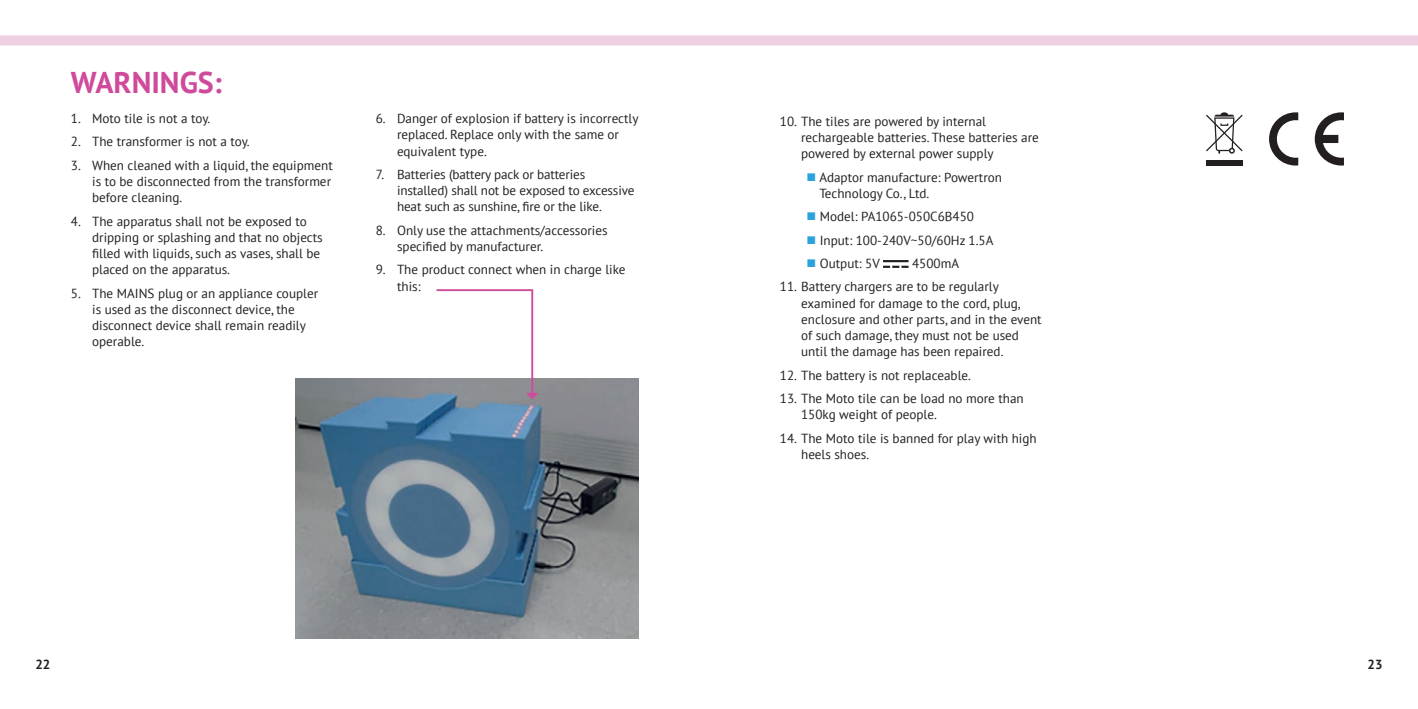
<style>
.page{position:relative;width:1418px;height:709px;background:#fff}
.page>*{position:absolute;margin:0;border:0;box-sizing:border-box;transform-origin:0 0}
.t1{font:700 30px "PT Sans";color:#cf4a9b}
.Brød_-_engelsk{font:13.12px/16.2px "PT Sans";color:#231f20}
.t2{font:700 13.12px "PT Sans";color:#231f20}
.s1{color:#2aa2db}
</style>
<div class="page">
<img style="left:295px;top:378px;width:343px;height:260px">
<div style="left:0;top:35px;width:1417px;height:10px;background:#efd0e3"></div>
<svg style="left:434px;top:289px;width:104px;height:110px"></svg>
<svg style="left:1206px;top:112px;width:36px;height:42px"></svg>
<svg style="left:1269px;top:112px;width:29px;height:53px"></svg>
<svg style="left:1314px;top:112px;width:29px;height:53px"></svg>
<div style="left:1205px;top:160px;width:37px;height:5px;background:#231f20"></div>
<hr style="left:883px;top:260px;width:25px;height:2px;background:#231f20">
<svg style="left:883px;top:266px;width:25px;height:2px"></svg>
<h2 class="t1" style="left:71px;top:62px;width:152px">WARNINGS:</h2>
<p class="Brød_-_engelsk" style="left:71px;top:110px;width:141px">1. Moto tile is not a toy.</p>
<p class="Brød_-_engelsk" style="left:71px;top:133px;width:180px">2. The transformer is not a toy.</p>
<p class="Brød_-_engelsk" style="left:92px;top:157px;width:242px;text-indent:-21px">3. When cleaned with a liquid, the equipment is to be disconnected from the transformer before cleaning.</p>
<p class="Brød_-_engelsk" style="left:92px;top:212px;width:232px;text-indent:-21px">4. The apparatus shall not be exposed to dripping or splashing and that no objects filled with liquids, such as vases, shall be placed on the apparatus.</p>
<p class="Brød_-_engelsk" style="left:92px;top:285px;width:227px;text-indent:-21px">5. The MAINS plug or an appliance coupler is used as the disconnect device, the disconnect device shall remain readily operable.</p>
<p class="Brød_-_engelsk" style="left:397px;top:110px;width:243px;text-indent:-21px">6. Danger of explosion if battery is incorrectly replaced. Replace only with the same or equivalent type.</p>
<p class="Brød_-_engelsk" style="left:397px;top:166px;width:239px;text-indent:-21px">7. Batteries (battery pack or batteries installed) shall not be exposed to excessive heat such as sunshine, fire or the like.</p>
<p class="Brød_-_engelsk" style="left:397px;top:222px;width:212px;text-indent:-21px">8. Only use the attachments/accessories specified by manufacturer.</p>
<p class="Brød_-_engelsk" style="left:397px;top:261px;width:230px;text-indent:-21px">9. The product connect when in charge like this:</p>
<p class="Brød_-_engelsk" style="left:801px;top:113px;width:239px;text-indent:-21px">10. The tiles are powered by internal rechargeable batteries. These batteries are powered by external power supply</p>
<p class="Brød_-_engelsk" style="left:819px;top:168px;width:184px;text-indent:-13px"><span class="s1">■</span> Adaptor manufacture: Powertron<br>Technology Co., Ltd.</p>
<p class="Brød_-_engelsk" style="left:806px;top:208px;width:169px"><span class="s1">■</span> Model: PA1065-050C6B450</p>
<p class="Brød_-_engelsk" style="left:806px;top:231px;width:188px"><span class="s1">■</span> Input: 100-240V~50/60Hz 1.5A</p>
<p class="Brød_-_engelsk" style="left:806px;top:255px;width:75px"><span class="s1">■</span> Output: 5V</p>
<p class="Brød_-_engelsk" style="left:912px;top:255px;width:48px">4500mA</p>
<p class="Brød_-_engelsk" style="left:801px;top:278px;width:242px;text-indent:-21px">11. Battery chargers are to be regularly examined for damage to the cord, plug, enclosure and other parts, and in the event of such damage, they must not be used until the damage has been repaired.</p>
<p class="Brød_-_engelsk" style="left:780px;top:366px;width:193px">12. The battery is not replaceable.</p>
<p class="Brød_-_engelsk" style="left:801px;top:390px;width:224px;text-indent:-21px">13. The Moto tile can be load no more than<br>150kg weight of people.</p>
<p class="Brød_-_engelsk" style="left:801px;top:429px;width:237px;text-indent:-21px">14. The Moto tile is banned for play with high heels shoes.</p>
<p class="t2" style="left:35px;top:656px;width:16px">22</p>
<p class="t2" style="left:1367px;top:656px;width:16px">23</p>
</div>
